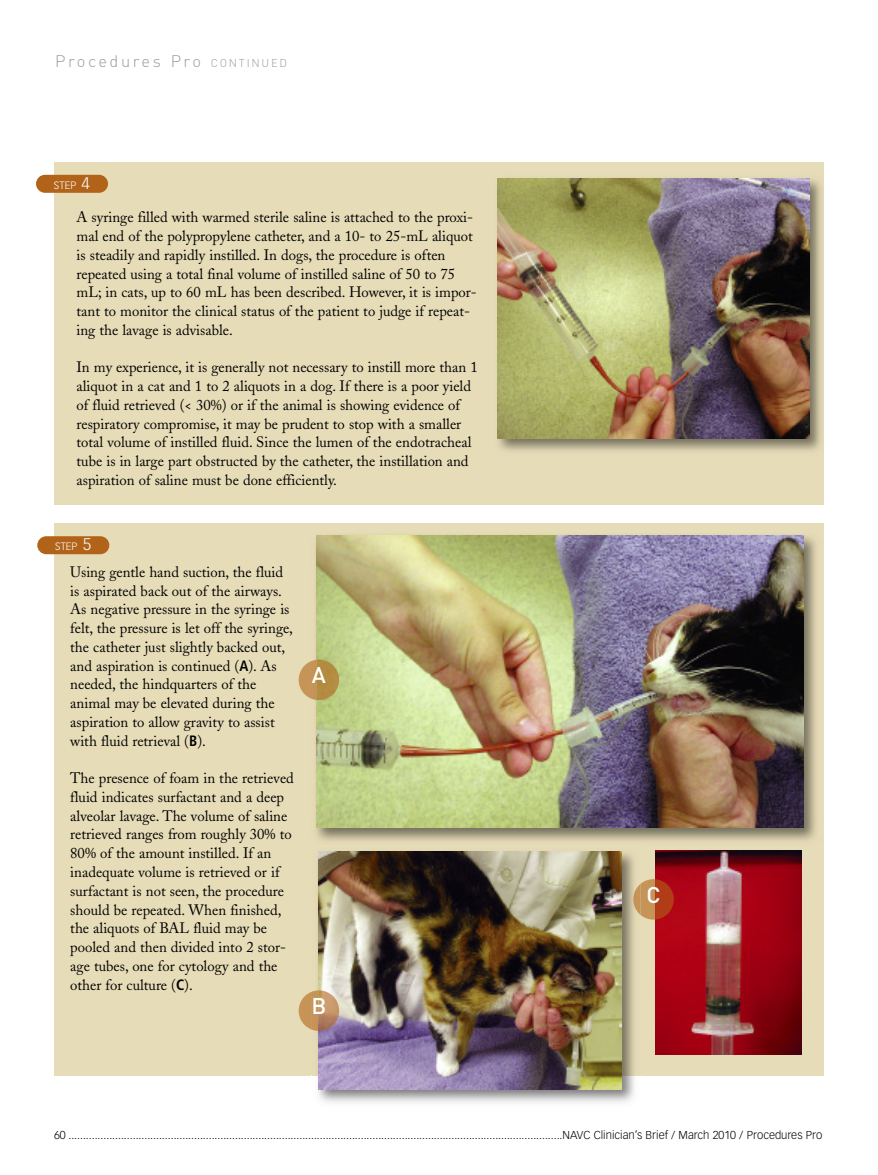
<style>
.page{position:relative;width:878px;height:1175px;background:#fff}
.page>*{position:absolute;margin:0;border:0;box-sizing:border-box;transform-origin:0 0}
.t1{font:500 22.5px "DIN";color:#fff}
.t2{font:300 16.5px "DIN";letter-spacing:.155em;color:#97a095}
.t3{font:15px/18.8px "Adobe Caslon";color:#000}
.t4{font:300 11.25px "Vectora LT Std";color:#000}
.t5{font:300 10.5px "Vectora LT Std";color:#fff}
.s1{font-size:11.25px}
.s2{font-size:16.5px}
.s3{font-family:"Frutiger";font-weight:700;font-stretch:condensed}
</style>
<div class="page">
<div style="left:54px;top:162px;width:770px;height:342px;background:#e7dcb8"></div>
<img style="left:497px;top:178px;width:324px;height:273px">
<img style="left:498px;top:178px;width:311px;height:260px">
<div style="left:36px;top:175px;width:72px;height:18px;background:#b16419;border-radius:9px"></div>
<div style="left:54px;top:523px;width:770px;height:553px;background:#e7dcb8"></div>
<div style="left:37px;top:536px;width:72px;height:18px;background:#b16419;border-radius:9px"></div>
<img style="left:316px;top:535px;width:500px;height:306px">
<img style="left:316px;top:536px;width:487px;height:291px">
<svg style="left:298px;top:662px;width:12px;height:36px"></svg>
<img style="left:310px;top:659px;width:29px;height:41px">
<img style="left:313px;top:851px;width:321px;height:252px">
<img style="left:318px;top:852px;width:303px;height:237px">
<svg style="left:298px;top:991px;width:14px;height:38px"></svg>
<img style="left:312px;top:990px;width:27px;height:40px">
<img style="left:655px;top:851px;width:146px;height:203px">
<svg style="left:640px;top:879px;width:15px;height:40px"></svg>
<img style="left:633px;top:883px;width:7px;height:32px">
<img style="left:655px;top:879px;width:18px;height:40px">
<p class="t2" style="left:55px;top:51px;width:233px">Procedures Pro <span class="s1">CONTINUED</span></p>
<p class="t5" style="left:54px;top:181px;width:38px">STEP <span class="s2">4</span></p>
<p class="t3" style="left:76px;top:210px;width:402px">A syringe filled with warmed sterile saline is attached to the proxi&shy;mal end of the polypropylene catheter, and a 10- to 25-mL aliquot is steadily and rapidly instilled. In dogs, the procedure is often repeated using a total final volume of instilled saline of 50 to 75 mL; in cats, up to 60 mL has been described. However, it is impor&shy;tant to monitor the clinical status of the patient to judge if repeat&shy;ing the lavage is advisable.</p>
<p class="t3" style="left:76px;top:360px;width:402px">In my experience, it is generally not necessary to instill more than 1 aliquot in a cat and 1 to 2 aliquots in a dog. If there is a poor yield of fluid retrieved (&lt; 30%) or if the animal is showing evidence of respiratory compromise, it may be prudent to stop with a smaller total volume of instilled fluid. Since the lumen of the endotracheal tube is in large part obstructed by the catheter, the instillation and aspiration of saline must be done efficiently.</p>
<p class="t5" style="left:55px;top:542px;width:38px">STEP <span class="s2">5</span></p>
<p class="t3" style="left:70px;top:564px;width:224px">Using gentle hand suction, the fluid is aspirated back out of the airways.<br>As negative pressure in the syringe is felt, the pressure is let off the syringe, the catheter just slightly backed out, and aspiration is continued (<span class="s3">A</span>). As needed, the hindquarters of the animal may be elevated during the aspiration to allow gravity to assist with fluid retrieval (<span class="s3">B</span>).</p>
<p class="t3" style="left:70px;top:770px;width:225px">The presence of foam in the retrieved fluid indicates surfactant and a deep alveolar lavage. The volume of saline retrieved ranges from roughly 30% to 80% of the amount instilled. If an inadequate volume is retrieved or if surfactant is not seen, the procedure should be repeated. When finished, the aliquots of BAL fluid may be pooled and then divided into 2 stor&shy;age tubes, one for cytology and the other for culture (<span class="s3">C</span>).</p>
<h1 class="t1" style="left:312px;top:662px;width:16px">A</h1>
<h1 class="t1" style="left:311px;top:992px;width:16px">B</h1>
<h1 class="t1" style="left:646px;top:881px;width:16px">C</h1>
<p class="t4" style="left:54px;top:1129px;width:770px">60 .........................................................................................................................................................................NAVC Clinician’s Brief / March 2010 / Procedures Pro</p>
</div>
